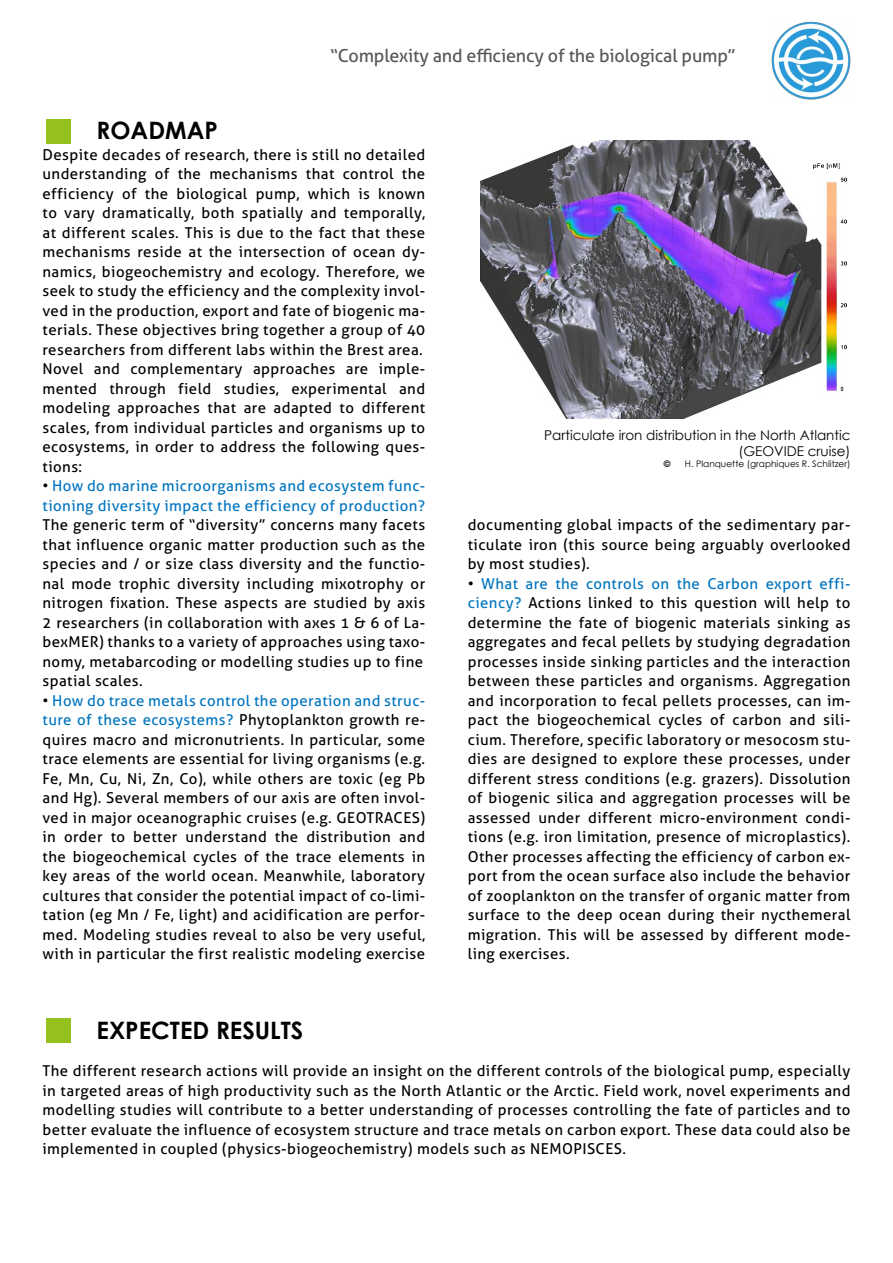
<style>
.page{position:relative;width:893px;height:1263px;background:#fff}
.page>*{position:absolute;margin:0;border:0;box-sizing:border-box;transform-origin:0 0}
.t1{font:700 24px "Century Gothic";color:#000}
.t2{font:18px "Aller";letter-spacing:-.01em;color:#575756}
.t3{font:15px/19.5px "Aller";letter-spacing:.03em;color:#000;text-align:justify}
.t4{font:15px/19.5px "Aller";letter-spacing:.03em;color:#0075bf}
.t5{font:13.5px/16.2px "Century Gothic";color:#000;text-align:right}
.t6{font:9px "Century Gothic";color:#000}
.t7{font:700 9px "Century Gothic";color:#000}
.s1{font-family:"Arial";font-weight:400;font-size:54px;color:#95c11f}
.s2{color:#000}
.s3{color:#0075bf}
</style>
<div class="page">
<img style="left:772px;top:21px;width:78px;height:79px">
<img style="left:480px;top:140px;width:366px;height:278px">
<p class="t2" style="left:330px;top:45px;width:407px">“Complexity and efficiency of the biological pump”</p>
<h1 class="t1" style="left:43px;top:112px;width:177px"><span class="s1">■</span> ROADMAP</h1>
<p class="t3" style="left:43px;top:144px;width:384px;text-align:left">Despite decades of research, there is still no detailed understanding of the mechanisms that control the efficiency of the biological pump, which is known to vary dramatically, both spatially and temporally, at different scales. This is due to the fact that these mechanisms reside at the intersection of ocean dy&shy;namics, biogeochemistry and ecology. Therefore, we seek to study the efficiency and the complexity invol&shy;ved in the production, export and fate of biogenic ma&shy;terials. These objectives bring together a group of 40 researchers from different labs within the Brest area.<br>Novel and complementary approaches are imple&shy;mented through field studies, experimental and modeling approaches that are adapted to different scales, from individual particles and organisms up to ecosystems, in order to address the following ques&shy;tions:</p>
<p class="t4" style="left:43px;top:476px;width:384px"><span class="s2">•</span> How do marine microorganisms and ecosystem func&shy;tioning diversity impact the efficiency of production?</p>
<p class="t3" style="left:43px;top:515px;width:384px;text-align:left">The generic term of “diversity” concerns many facets that influence organic matter production such as the species and / or size class diversity and the functio&shy;nal mode trophic diversity including mixotrophy or nitrogen fixation. These aspects are studied by axis 2 researchers (in collaboration with axes 1 &amp; 6 of La&shy;bexMER) thanks to a variety of approaches using taxo&shy;nomy, metabarcoding or modelling studies up to fine spatial scales.</p>
<p class="t3" style="left:43px;top:690px;width:384px">• <span class="s3">How do trace metals control the operation and struc&shy;ture of these ecosystems?</span> Phytoplankton growth re&shy;quires macro and micronutrients. In particular, some trace elements are essential for living organisms (e.g.<br>Fe, Mn, Cu, Ni, Zn, Co), while others are toxic (eg Pb and Hg). Several members of our axis are often invol&shy;ved in major oceanographic cruises (e.g. GEOTRACES) in order to better understand the distribution and the biogeochemical cycles of the trace elements in key areas of the world ocean. Meanwhile, laboratory cultures that consider the potential impact of co-limi&shy;tation (eg Mn / Fe, light) and acidification are perfor&shy;med. Modeling studies reveal to also be very useful, with in particular the first realistic modeling exercise</p>
<p class="t5" style="left:544px;top:427px;width:308px">Particulate iron distribution in the North Atlantic (GEOVIDE cruise)</p>
<p class="t7" style="left:664px;top:457px;width:8px">©</p>
<p class="t6" style="left:685px;top:457px;width:167px">H. Planquette (graphiques R. Schlitzer)</p>
<p class="t3" style="left:468px;top:515px;width:384px">documenting global impacts of the sedimentary par&shy;ticulate iron (this source being arguably overlooked by most studies).</p>
<p class="t3" style="left:468px;top:573px;width:384px">• <span class="s3">What are the controls on the Carbon export effi&shy;ciency?</span> Actions linked to this question will help to determine the fate of biogenic materials sinking as aggregates and fecal pellets by studying degradation processes inside sinking particles and the interaction between these particles and organisms. Aggregation and incorporation to fecal pellets processes, can im&shy;pact the biogeochemical cycles of carbon and sili&shy;cium. Therefore, specific laboratory or mesocosm stu&shy;dies are designed to explore these processes, under different stress conditions (e.g. grazers). Dissolution of biogenic silica and aggregation processes will be assessed under different micro-environment condi&shy;tions (e.g. iron limitation, presence of microplastics).<br>Other processes affecting the efficiency of carbon ex&shy;port from the ocean surface also include the behavior of zooplankton on the transfer of organic matter from surface to the deep ocean during their nycthemeral migration. This will be assessed by different mode&shy;ling exercises.</p>
<h1 class="t1" style="left:43px;top:1012px;width:262px"><span class="s1">■</span> EXPECTED RESULTS</h1>
<p class="t3" style="left:43px;top:1061px;width:809px">The different research actions will provide an insight on the different controls of the biological pump, especially in targeted areas of high productivity such as the North Atlantic or the Arctic. Field work, novel experiments and modelling studies will contribute to a better understanding of processes controlling the fate of particles and to better evaluate the influence of ecosystem structure and trace metals on carbon export. These data could also be implemented in coupled (physics-biogeochemistry) models such as NEMOPISCES.</p>
</div>
